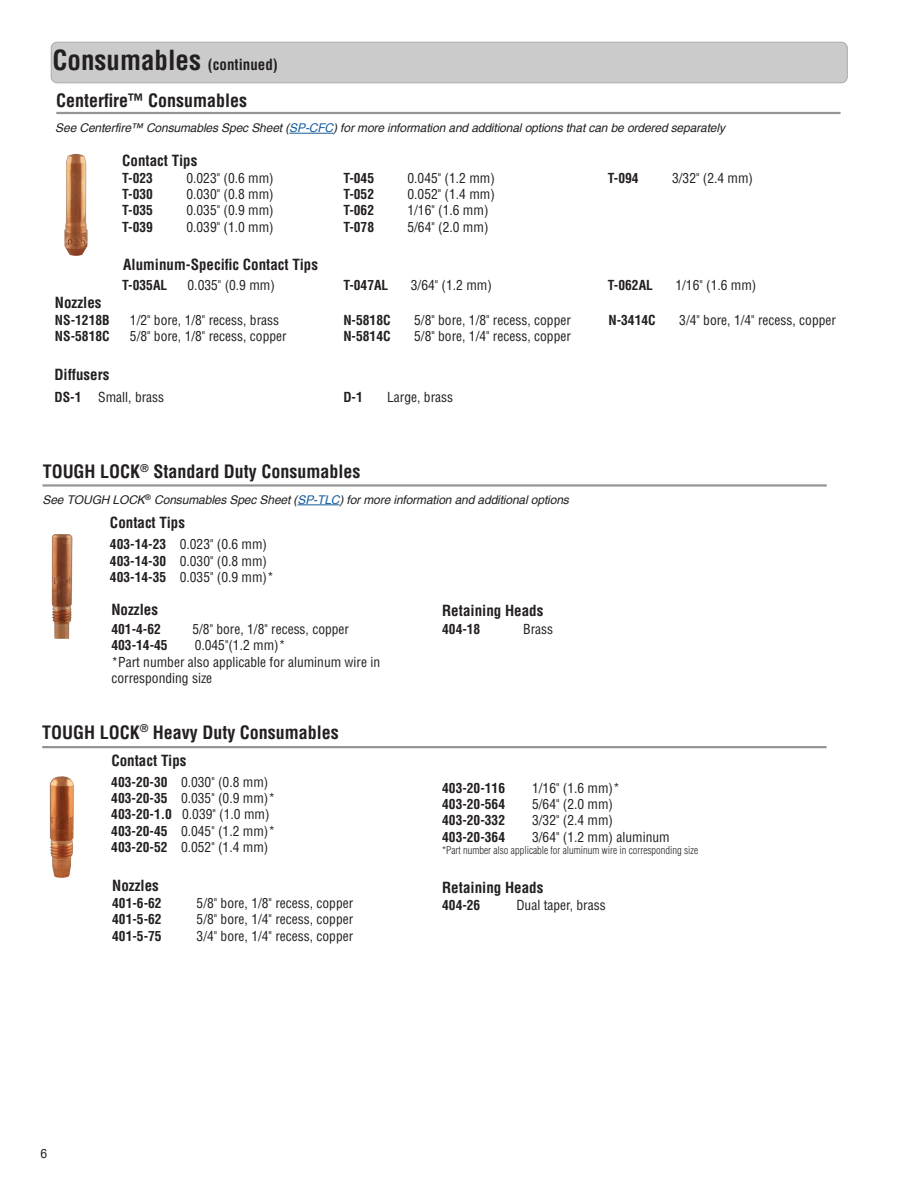
<style>
.page{position:relative;width:918px;height:1188px;background:#fff}
.page>*{position:absolute;margin:0;border:0;box-sizing:border-box;transform-origin:0 0}
.Header__Grey_Bar{font:700 condensed 27px "Helvetica LT Std";color:#231f20}
.Sub_Heading_Large__over_line{font:700 condensed 18px "Helvetica LT Std";color:#231f20}
.Sub_Heading_Small{font:700 condensed 15px "Helvetica LT Std";color:#231f20}
.Data_Type{font:condensed 13.5px/16.2px "Helvetica LT Std";color:#231f20}
.Data_Type-2{font:700 condensed 13.5px "Helvetica LT Std";color:#231f20}
.t1{font:condensed 12.15px "Helvetica";color:#231f20;scale:1.11 1}
.Notes__Italics{font:italic 12px "Helvetica";letter-spacing:-.01em;color:#231f20}
.Data_Type-3{font:300 condensed 10.5px "Helvetica LT Std";color:#231f20}
.s1{font-size:15px}
.s2{color:#175d9e}
.s3{font-weight:700}
</style>
<div class="page">
<div style="left:51px;top:42px;width:796px;height:41px;background:#cbcbcb;border-radius:6px"></div>
<div style="left:51px;top:42px;width:797px;height:41px;border:1px solid #a7aaac;border-radius:6px"></div>
<hr style="left:297px;top:505px;width:42px;height:1px;background:#175d9e">
<hr style="left:42px;top:484px;width:785px;height:3px;background:#939598">
<img style="left:52px;top:534px;width:2px;height:88px">
<hr style="left:42px;top:746px;width:785px;height:2px;background:#939598">
<img style="left:50px;top:776px;width:12px;height:78px">
<hr style="left:56px;top:112px;width:785px;height:2px;background:#939598">
<hr style="left:289px;top:133px;width:44px;height:1px;background:#175d9e">
<img style="left:64px;top:154px;width:12px;height:97px">
<p class="Header__Grey_Bar" style="left:53px;top:43px;width:227px">Consumables <span class="s1">(continued)</span></p>
<p class="Sub_Heading_Large__over_line" style="left:56px;top:89px;width:192px">Centerfire™ Consumables</p>
<p class="Notes__Italics" style="left:55px;top:121px;width:671px">See Centerfire™ Consumables Spec Sheet (<span class="s2">SP-CFC</span>) for more information and additional options that can be ordered separately</p>
<p class="Sub_Heading_Small" style="left:122px;top:151px;width:77px">Contact Tips</p>
<p class="Data_Type-2" style="left:122px;top:170px;width:32px">T-023</p>
<p class="Data_Type" style="left:186px;top:170px;width:89px">0.023" (0.6 mm)</p>
<p class="Data_Type-2" style="left:122px;top:186px;width:32px">T-030</p>
<p class="Data_Type" style="left:186px;top:186px;width:89px">0.030" (0.8 mm)</p>
<p class="Data_Type-2" style="left:122px;top:202px;width:32px">T-035</p>
<p class="Data_Type" style="left:186px;top:202px;width:89px">0.035" (0.9 mm)</p>
<p class="Data_Type-2" style="left:122px;top:218px;width:32px">T-039</p>
<p class="Data_Type" style="left:186px;top:219px;width:89px">0.039" (1.0 mm)</p>
<p class="Sub_Heading_Small" style="left:55px;top:293px;width:48px">Nozzles</p>
<p class="Sub_Heading_Small" style="left:123px;top:255px;width:196px">Aluminum-Specific Contact Tips</p>
<p class="Data_Type-2" style="left:122px;top:277px;width:47px">T-035AL</p>
<p class="Data_Type" style="left:188px;top:277px;width:89px">0.035" (0.9 mm)</p>
<p class="Data_Type-2" style="left:55px;top:311px;width:56px">NS-1218B</p>
<p class="Data_Type" style="left:130px;top:311px;width:151px">1/2" bore, 1/8" recess, brass</p>
<p class="Data_Type-2" style="left:55px;top:327px;width:56px">NS-5818C</p>
<p class="Data_Type" style="left:130px;top:328px;width:158px">5/8" bore, 1/8" recess, copper</p>
<p class="Sub_Heading_Small" style="left:54px;top:365px;width:56px">Diffusers</p>
<p class="Data_Type" style="left:54px;top:388px;width:111px"><span class="s3">DS-1</span> Small, brass</p>
<p class="Data_Type-2" style="left:343px;top:170px;width:32px">T-045</p>
<p class="Data_Type" style="left:407px;top:170px;width:89px">0.045" (1.2 mm)</p>
<p class="Data_Type-2" style="left:343px;top:186px;width:32px">T-052</p>
<p class="Data_Type" style="left:407px;top:186px;width:89px">0.052" (1.4 mm)</p>
<p class="Data_Type-2" style="left:343px;top:202px;width:32px">T-062</p>
<p class="Data_Type" style="left:407px;top:202px;width:82px">1/16" (1.6 mm)</p>
<p class="Data_Type-2" style="left:343px;top:218px;width:32px">T-078</p>
<p class="Data_Type" style="left:407px;top:218px;width:82px">5/64" (2.0 mm)</p>
<p class="Data_Type-2" style="left:608px;top:170px;width:32px">T-094</p>
<p class="Data_Type" style="left:672px;top:170px;width:82px">3/32" (2.4 mm)</p>
<p class="Data_Type-2" style="left:343px;top:277px;width:47px">T-047AL</p>
<p class="Data_Type" style="left:411px;top:277px;width:82px">3/64" (1.2 mm)</p>
<p class="Data_Type-2" style="left:608px;top:277px;width:47px">T-062AL</p>
<p class="Data_Type" style="left:675px;top:277px;width:82px">1/16" (1.6 mm)</p>
<p class="Data_Type-2" style="left:608px;top:311px;width:49px">N-3414C</p>
<p class="Data_Type" style="left:679px;top:311px;width:158px">3/4" bore, 1/4" recess, copper</p>
<p class="Data_Type-2" style="left:343px;top:311px;width:49px">N-5818C</p>
<p class="Data_Type" style="left:414px;top:311px;width:158px">5/8" bore, 1/8" recess, copper</p>
<p class="Data_Type-2" style="left:343px;top:327px;width:49px">N-5814C</p>
<p class="Data_Type" style="left:414px;top:328px;width:158px">5/8" bore, 1/4" recess, copper</p>
<p class="Data_Type-2" style="left:343px;top:388px;width:21px">D-1</p>
<p class="Data_Type" style="left:387px;top:388px;width:67px">Large, brass</p>
<p class="Sub_Heading_Large__over_line" style="left:43px;top:461px;width:319px">TOUGH LOCK<sup>®</sup> Standard Duty Consumables</p>
<p class="Sub_Heading_Small" style="left:110px;top:514px;width:77px">Contact Tips</p>
<p class="Notes__Italics" style="left:42px;top:492px;width:528px">See TOUGH LOCK<sup>®</sup> Consumables Spec Sheet (<span class="s2">SP-TLC</span>) for more information and additional options</p>
<p class="Data_Type" style="left:110px;top:536px;width:159px"><span class="s3">403-14-23</span> 0.023" (0.6 mm)</p>
<p class="Data_Type" style="left:110px;top:553px;width:159px"><span class="s3">403-14-30</span> 0.030" (0.8 mm)</p>
<p class="Data_Type" style="left:110px;top:569px;width:165px"><span class="s3">403-14-35</span> 0.035" (0.9 mm)*</p>
<p class="Data_Type-2" style="left:111px;top:621px;width:51px">401-4-62</p>
<p class="Data_Type" style="left:192px;top:621px;width:158px">5/8" bore, 1/8" recess, copper</p>
<p class="Data_Type-2" style="left:111px;top:637px;width:58px">403-14-45</p>
<p class="Data_Type" style="left:195px;top:637px;width:92px">0.045"(1.2 mm)*</p>
<p class="Data_Type" style="left:111px;top:654px;width:270px">*Part number also applicable for aluminum wire in corresponding size</p>
<p class="Sub_Heading_Small" style="left:111px;top:600px;width:48px">Nozzles</p>
<p class="Sub_Heading_Small" style="left:442px;top:601px;width:103px">Retaining Heads</p>
<p class="Data_Type-2" style="left:442px;top:621px;width:40px">404-18</p>
<p class="Data_Type" style="left:523px;top:621px;width:31px">Brass</p>
<p class="Sub_Heading_Large__over_line" style="left:42px;top:721px;width:298px">TOUGH LOCK<sup>®</sup> Heavy Duty Consumables</p>
<p class="Sub_Heading_Small" style="left:111px;top:751px;width:77px">Contact Tips</p>
<p class="Data_Type" style="left:111px;top:774px;width:159px"><span class="s3">403-20-30</span> 0.030" (0.8 mm)</p>
<p class="Data_Type" style="left:111px;top:790px;width:165px"><span class="s3">403-20-35</span> 0.035" (0.9 mm)*</p>
<p class="Data_Type" style="left:111px;top:806px;width:160px"><span class="s3">403-20-1.0</span> 0.039" (1.0 mm)</p>
<p class="Data_Type" style="left:111px;top:822px;width:165px"><span class="s3">403-20-45</span> 0.045" (1.2 mm)*</p>
<p class="Data_Type" style="left:111px;top:839px;width:159px"><span class="s3">403-20-52</span> 0.052" (1.4 mm)</p>
<p class="Sub_Heading_Small" style="left:112px;top:877px;width:48px">Nozzles</p>
<p class="Data_Type-2" style="left:112px;top:895px;width:51px">401-6-62</p>
<p class="Data_Type" style="left:197px;top:895px;width:158px">5/8" bore, 1/8" recess, copper</p>
<p class="Data_Type-2" style="left:112px;top:911px;width:51px">401-5-62</p>
<p class="Data_Type" style="left:197px;top:911px;width:158px">5/8" bore, 1/4" recess, copper</p>
<p class="Data_Type-2" style="left:112px;top:927px;width:51px">401-5-75</p>
<p class="Data_Type" style="left:197px;top:927px;width:158px">3/4" bore, 1/4" recess, copper</p>
<p class="t1" style="left:40px;top:1146px;width:8px">6</p>
<p class="Data_Type-2" style="left:442px;top:780px;width:64px">403-20-116</p>
<p class="Data_Type" style="left:532px;top:780px;width:89px">1/16" (1.6 mm)*</p>
<p class="Data_Type-2" style="left:442px;top:796px;width:64px">403-20-564</p>
<p class="Data_Type" style="left:532px;top:796px;width:82px">5/64" (2.0 mm)</p>
<p class="Data_Type-2" style="left:442px;top:812px;width:64px">403-20-332</p>
<p class="Data_Type" style="left:532px;top:812px;width:82px">3/32" (2.4 mm)</p>
<p class="Data_Type-2" style="left:442px;top:828px;width:64px">403-20-364</p>
<p class="Data_Type" style="left:532px;top:828px;width:139px">3/64" (1.2 mm) aluminum</p>
<p class="Data_Type-3" style="left:442px;top:844px;width:257px">*Part number also applicable for aluminum wire in corresponding size</p>
<p class="Sub_Heading_Small" style="left:442px;top:878px;width:103px">Retaining Heads</p>
<p class="Data_Type-2" style="left:442px;top:896px;width:40px">404-26</p>
<p class="Data_Type" style="left:516px;top:897px;width:91px">Dual taper, brass</p>
</div>
